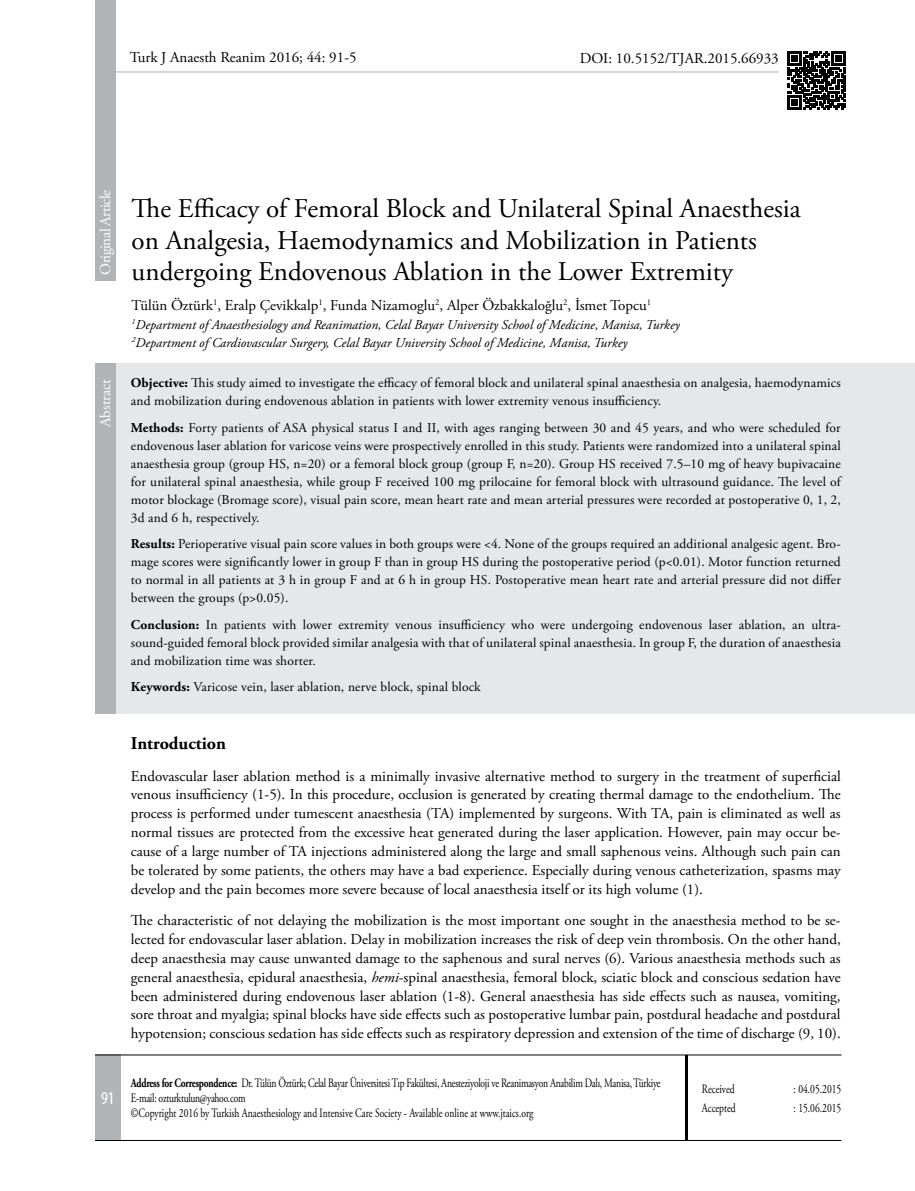
<style>
.page{position:relative;width:915px;height:1191px;background:#fff}
.page>*{position:absolute;margin:0;border:0;box-sizing:border-box;transform-origin:0 0}
.t1{font:27px/31.5px "Adobe Garamond Pro";color:#000}
.t2{font:700 18px "Adobe Garamond Pro";color:#000}
.t3{font:condensed 18px "Myriad Pro";color:#fff}
.t4{font:15px/18.9px "Adobe Garamond Pro";color:#000;text-align:justify}
.t5{font:15px "Adobe Garamond Pro";letter-spacing:-.03em;color:#fff}
.t6{font:13.5px/18px "Adobe Garamond Pro";letter-spacing:.01em;color:#000;text-align:justify}
.t7{font:italic 13.5px/18.3px "Adobe Garamond Pro";color:#000}
.t8{font:12.75px/15px "Adobe Garamond Pro";letter-spacing:-.025em;color:#000;scale:.75 1}
.t9{font:12.75px "Adobe Garamond Pro";color:#000;scale:.75 1}
.s1{font-weight:700}
.s2{font-style:italic}
</style>
<div class="page">
<div style="left:107px;top:364px;width:807px;height:350px;background:#e6e7e8"></div>
<svg style="left:787px;top:51px;width:58px;height:58px"></svg>
<hr style="left:108px;top:72px;width:670px;height:1px;background:#b1b4b6">
<div style="left:95px;top:0;width:21px;height:280px;background:#b1b4b6"></div>
<div style="left:95px;top:364px;width:21px;height:350px;background:#b1b4b6"></div>
<hr style="left:95px;top:1140px;width:746px;height:1px;background:#000">
<div style="left:95px;top:1054px;width:25px;height:86px;background:#b1b4b6"></div>
<hr style="left:685px;top:1054px;width:2px;height:86px;background:#000">
<hr style="left:95px;top:1054px;width:746px;height:1px;background:#000">
<p class="t4" style="left:130px;top:48px;width:228px">Turk J Anaesth Reanim 2016; 44: 91-5</p>
<p class="t4" style="left:579px;top:49px;width:200px">DOI: 10.5152/TJAR.2015.66933</p>
<p class="t5" style="left:96px;top:274px;width:86px;rotate:-90deg">Original Article</p>
<p class="t5" style="left:96px;top:427px;width:49px;rotate:-90deg">Abstract</p>
<h1 class="t1" style="left:132px;top:194px;width:670px">The Efficacy of Femoral Block and Unilateral Spinal Anaesthesia on Analgesia, Haemodynamics and Mobilization in Patients undergoing Endovenous Ablation in the Lower Extremity</h1>
<p class="t4" style="left:132px;top:297px;width:521px">Tülün Öztürk<sup>1</sup>, Eralp Çevikkalp<sup>1</sup>, Funda Nizamoglu<sup>2</sup>, Alper Özbakkaloğlu<sup>2</sup>, İsmet Topcu<sup>1</sup></p>
<p class="t7" style="left:132px;top:315px;width:549px"><sup>1</sup>Department of Anaesthesiology and Reanimation, Celal Bayar University School of Medicine, Manisa, Turkey<br><sup>2</sup>Department of Cardiovascular Surgery, Celal Bayar University School of Medicine, Manisa, Turkey</p>
<p class="t6" style="left:131px;top:374px;width:711px"><span class="s1">Objective:</span> This study aimed to investigate the efficacy of femoral block and unilateral spinal anaesthesia on analgesia, haemodynamics and mobilization during endovenous ablation in patients with lower extremity venous insufficiency.</p>
<p class="t6" style="left:131px;top:419px;width:711px"><span class="s1">Methods:</span> Forty patients of ASA physical status I and II, with ages ranging between 30 and 45 years, and who were scheduled for endovenous laser ablation for varicose veins were prospectively enrolled in this study. Patients were randomized into a unilateral spinal anaesthesia group (group HS, n=20) or a femoral block group (group F, n=20). Group HS received 7.5–10 mg of heavy bupivacaine for unilateral spinal anaesthesia, while group F received 100 mg prilocaine for femoral block with ultrasound guidance. The level of motor blockage (Bromage score), visual pain score, mean heart rate and mean arterial pressures were recorded at postoperative 0, 1, 2, 3d and 6 h, respectively.</p>
<p class="t6" style="left:131px;top:535px;width:711px"><span class="s1">Results:</span> Perioperative visual pain score values in both groups were &lt;4. None of the groups required an additional analgesic agent. Bro&shy;mage scores were significantly lower in group F than in group HS during the postoperative period (p&lt;0.01). Motor function returned to normal in all patients at 3 h in group F and at 6 h in group HS. Postoperative mean heart rate and arterial pressure did not differ between the groups (p&gt;0.05).</p>
<p class="t6" style="left:131px;top:616px;width:711px"><span class="s1">Conclusion:</span> In patients with lower extremity venous insufficiency who were undergoing endovenous laser ablation, an ultra&shy;sound-guided femoral block provided similar analgesia with that of unilateral spinal anaesthesia. In group F, the duration of anaesthesia and mobilization time was shorter.</p>
<p class="t6" style="left:131px;top:678px;width:351px"><span class="s1">Keywords:</span> Varicose vein, laser ablation, nerve block, spinal block</p>
<p class="t3" style="left:101px;top:1087px;width:15px">91</p>
<p class="t2" style="left:131px;top:732px;width:97px">Introduction</p>
<p class="t4" style="left:131px;top:767px;width:711px">Endovascular laser ablation method is a minimally invasive alternative method to surgery in the treatment of superficial venous insufficiency (1-5). In this procedure, occlusion is generated by creating thermal damage to the endothelium. The process is performed under tumescent anaesthesia (TA) implemented by surgeons. With TA, pain is eliminated as well as normal tissues are protected from the excessive heat generated during the laser application. However, pain may occur be&shy;cause of a large number of TA injections administered along the large and small saphenous veins. Although such pain can be tolerated by some patients, the others may have a bad experience. Especially during venous catheterization, spasms may develop and the pain becomes more severe because of local anaesthesia itself or its high volume (1).</p>
<p class="t4" style="left:131px;top:911px;width:711px">The characteristic of not delaying the mobilization is the most important one sought in the anaesthesia method to be se&shy;lected for endovascular laser ablation. Delay in mobilization increases the risk of deep vein thrombosis. On the other hand, deep anaesthesia may cause unwanted damage to the saphenous and sural nerves (6). Various anaesthesia methods such as general anaesthesia, epidural anaesthesia, <span class="s2">hemi</span>-spinal anaesthesia, femoral block, sciatic block and conscious sedation have been administered during endovenous laser ablation (1-8). General anaesthesia has side effects such as nausea, vomiting, sore throat and myalgia; spinal blocks have side effects such as postoperative lumbar pain, postdural headache and postdural hypotension; conscious sedation has side effects such as respiratory depression and extension of the time of discharge (9, 10).</p>
<p class="t8" style="left:131px;top:1075px;width:707px"><span class="s1">Address for Correspondence:</span> Dr. Tülün Öztürk; Celal Bayar Üniversitesi Tıp Fakültesi, Anesteziyoloji ve Reanimasyon Anabilim Dalı, Manisa, Türkiye<br>E-mail: ozturktulun@yahoo.com<br>©Copyright 2016 by Turkish Anaesthesiology and Intensive Care Society - Available online at www.jtaics.org</p>
<p class="t9" style="left:701px;top:1081px;width:45px">Received</p>
<p class="t8" style="left:793px;top:1081px;width:65px">: 04.05.2015</p>
<p class="t9" style="left:701px;top:1100px;width:46px">Accepted</p>
<p class="t8" style="left:793px;top:1101px;width:65px">: 15.06.2015</p>
</div>
